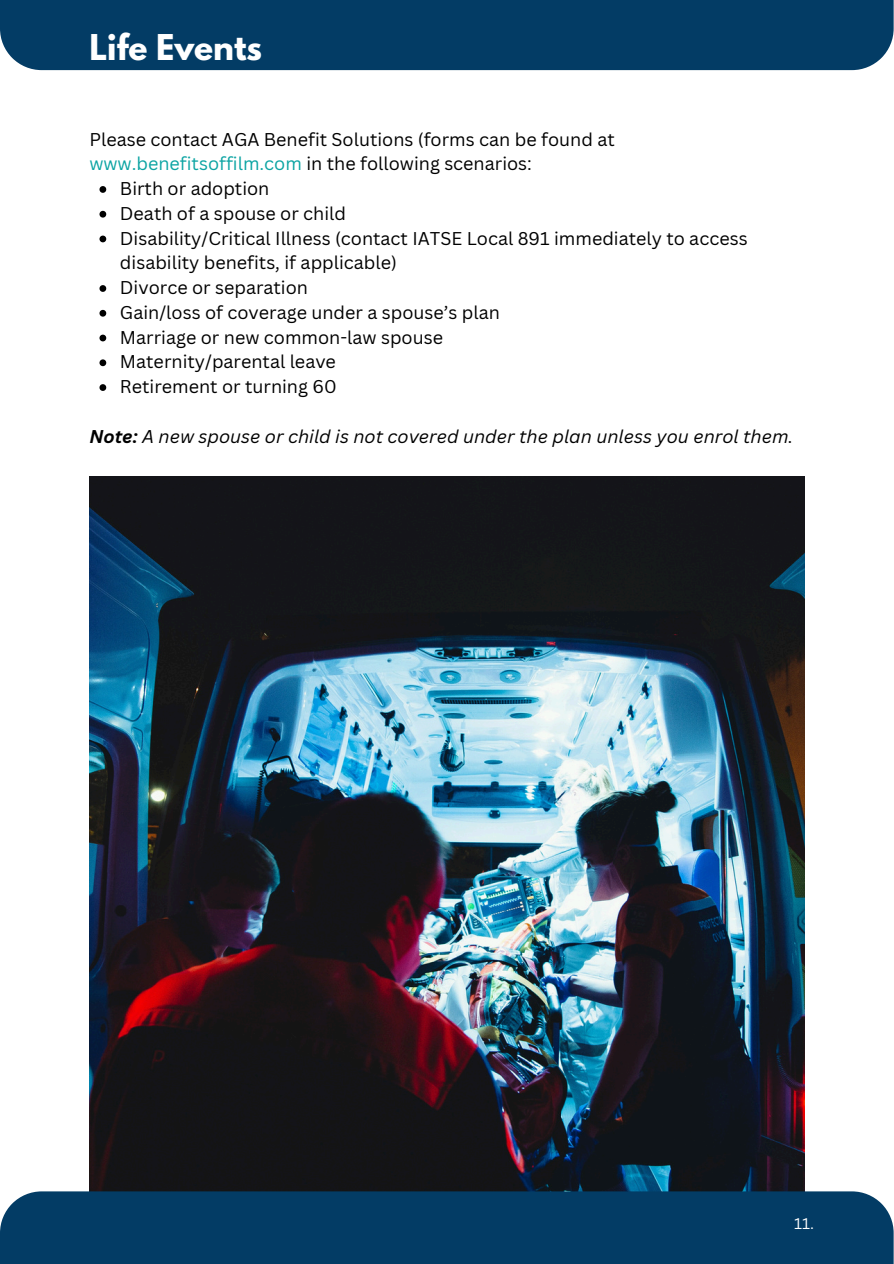
<style>
.page{position:relative;width:894px;height:1264px;background:#fff}
.page>*{position:absolute;margin:0;border:0;box-sizing:border-box;transform-origin:0 0}
.t1{font:700 31.5px "League Spartan";color:#fff}
.t2{font:18px/24.8px "Canva Sans";color:#000}
.t3{font:italic 18px "Canva Sans";color:#000}
.t4{font:15px "Canva Sans";color:#fff}
.s1{color:#0ca4a3}
.s2{font-weight:700}
</style>
<div class="page">
<div style="left:0;top:0;width:893px;height:70px;background:#033c65"></div>
<img style="left:89px;top:476px;width:715px;height:715px">
<div style="left:0;top:1191px;width:893px;height:72px;background:#033c65"></div>
<svg style="left:99px;top:186px;width:7px;height:7px"></svg>
<svg style="left:99px;top:211px;width:7px;height:6px"></svg>
<svg style="left:99px;top:235px;width:7px;height:7px"></svg>
<svg style="left:99px;top:285px;width:7px;height:7px"></svg>
<svg style="left:99px;top:310px;width:7px;height:6px"></svg>
<svg style="left:99px;top:334px;width:7px;height:7px"></svg>
<svg style="left:99px;top:359px;width:7px;height:7px"></svg>
<svg style="left:99px;top:384px;width:7px;height:7px"></svg>
<h1 class="t1" style="left:89px;top:31px;width:174px">Life Events</h1>
<h2 class="t2" style="left:89px;top:126px;width:526px">Please contact AGA Benefit Solutions (forms can be found at <span class="s1">www.benefitsoffilm.com</span> in the following scenarios:</h2>
<p class="t2" style="left:120px;top:176px;width:151px">Birth or adoption</p>
<p class="t2" style="left:120px;top:200px;width:227px">Death of a spouse or child</p>
<p class="t2" style="left:120px;top:225px;width:629px">Disability/Critical Illness (contact IATSE Local 891 immediately to access disability benefits, if applicable)</p>
<p class="t2" style="left:120px;top:275px;width:189px">Divorce or separation</p>
<p class="t2" style="left:120px;top:299px;width:381px">Gain/loss of coverage under a spouse’s plan</p>
<p class="t2" style="left:120px;top:324px;width:324px">Marriage or new common-law spouse</p>
<p class="t2" style="left:120px;top:349px;width:217px">Maternity/parental leave</p>
<p class="t2" style="left:120px;top:374px;width:218px">Retirement or turning 60</p>
<h2 class="t3" style="left:89px;top:423px;width:705px"><span class="s2">Note:</span> A new spouse or child is not covered under the plan unless you enrol them.</h2>
<p class="t4" style="left:794px;top:1212px;width:21px">11.</p>
</div>
